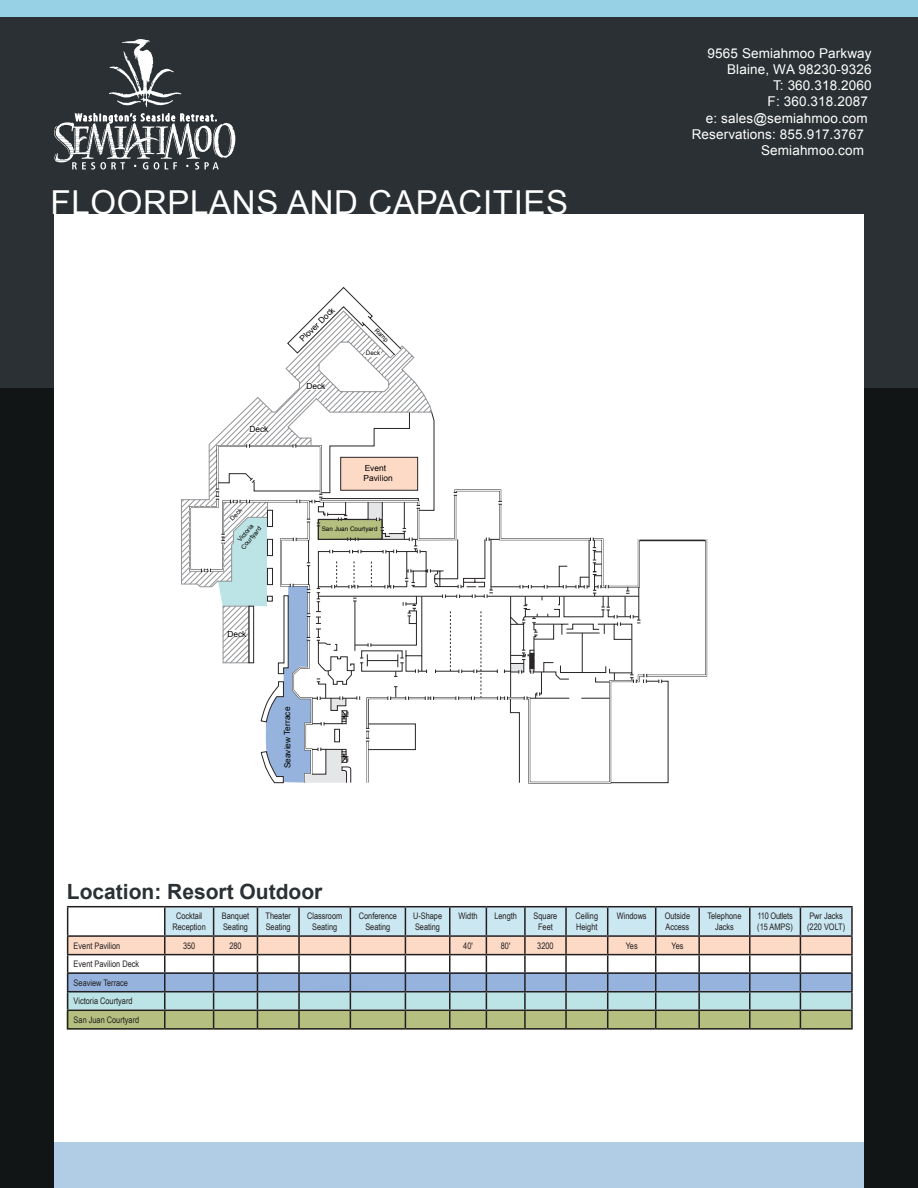
<style>
.page{position:relative;width:918px;height:1188px;background:#fff}
.page>*{position:absolute;margin:0;border:0;box-sizing:border-box;transform-origin:0 0}
.t1{font:33px "Arial";letter-spacing:.02em;color:#fff}
.t2{font:700 21px "Arial";color:#2a3033}
.t3{font:13.5px "Arial";letter-spacing:.01em;color:#fff}
.t4{font:9px/10.8px "Arial Narrow";color:#231f20;text-align:center}
.t5{font:9px "Arial Narrow";letter-spacing:-.02em;color:#231f20}
.t6{font:8.4px/10.1px "Arial";color:#000}
.t7{font:6.3px/7.5px "Arial";color:#000;text-align:center}
</style>
<div class="page">
<div style="left:0;top:0;width:918px;height:17px;background:#97d1e5"></div>
<div style="left:0;top:17px;width:918px;height:371px;background:#2a3033"></div>
<div style="left:0;top:388px;width:918px;height:800px;background:#121516"></div>
<div style="left:54px;top:214px;width:810px;height:944px;background:#fff"></div>
<div style="left:54px;top:1142px;width:810px;height:45px;background:#b1cde6"></div>
<svg style="left:54px;top:39px;width:182px;height:131px"></svg>
<svg style="left:181px;top:499px;width:8px;height:86px"></svg>
<svg style="left:189px;top:287px;width:518px;height:497px"></svg>
<div style="left:67px;top:936px;width:785px;height:19px;background:#fddac6"></div>
<div style="left:67px;top:972px;width:785px;height:19px;background:#95b3dd"></div>
<div style="left:66px;top:991px;width:786px;height:19px;background:#bce3e5"></div>
<div style="left:66px;top:1011px;width:786px;height:18px;background:#b5bf80"></div>
<hr style="left:67px;top:906px;width:98px;height:1px;background:#231f20">
<hr style="left:165px;top:906px;width:49px;height:1px;background:#231f20">
<hr style="left:214px;top:906px;width:43px;height:1px;background:#231f20">
<hr style="left:257px;top:906px;width:42px;height:1px;background:#231f20">
<hr style="left:299px;top:906px;width:51px;height:1px;background:#231f20">
<hr style="left:350px;top:906px;width:55px;height:1px;background:#231f20">
<hr style="left:405px;top:906px;width:45px;height:1px;background:#231f20">
<hr style="left:450px;top:906px;width:36px;height:1px;background:#231f20">
<hr style="left:486px;top:906px;width:39px;height:1px;background:#231f20">
<hr style="left:525px;top:906px;width:41px;height:1px;background:#231f20">
<hr style="left:566px;top:906px;width:42px;height:1px;background:#231f20">
<hr style="left:608px;top:906px;width:48px;height:1px;background:#231f20">
<hr style="left:656px;top:906px;width:43px;height:1px;background:#231f20">
<hr style="left:699px;top:906px;width:51px;height:1px;background:#231f20">
<hr style="left:750px;top:906px;width:50px;height:1px;background:#231f20">
<hr style="left:800px;top:906px;width:53px;height:1px;background:#231f20">
<hr style="left:67px;top:935px;width:98px;height:2px;background:#231f20">
<hr style="left:67px;top:954px;width:98px;height:1px;background:#231f20">
<hr style="left:67px;top:972px;width:98px;height:2px;background:#231f20">
<hr style="left:67px;top:991px;width:98px;height:1px;background:#231f20">
<hr style="left:67px;top:1010px;width:98px;height:1px;background:#231f20">
<svg style="left:67px;top:907px;width:1px;height:121px"></svg>
<svg style="left:164px;top:907px;width:689px;height:121px"></svg>
<hr style="left:67px;top:1028px;width:98px;height:2px;background:#231f20">
<hr style="left:165px;top:1028px;width:49px;height:2px;background:#231f20">
<hr style="left:214px;top:1028px;width:43px;height:2px;background:#231f20">
<hr style="left:257px;top:1028px;width:42px;height:2px;background:#231f20">
<hr style="left:299px;top:1028px;width:51px;height:2px;background:#231f20">
<hr style="left:350px;top:1028px;width:55px;height:2px;background:#231f20">
<hr style="left:405px;top:1028px;width:45px;height:2px;background:#231f20">
<hr style="left:450px;top:1028px;width:36px;height:2px;background:#231f20">
<hr style="left:486px;top:1028px;width:39px;height:2px;background:#231f20">
<hr style="left:525px;top:1028px;width:41px;height:2px;background:#231f20">
<hr style="left:566px;top:1028px;width:42px;height:2px;background:#231f20">
<hr style="left:608px;top:1028px;width:48px;height:2px;background:#231f20">
<hr style="left:656px;top:1028px;width:43px;height:2px;background:#231f20">
<hr style="left:699px;top:1028px;width:51px;height:2px;background:#231f20">
<hr style="left:750px;top:1028px;width:50px;height:2px;background:#231f20">
<hr style="left:800px;top:1028px;width:53px;height:2px;background:#231f20">
<h1 class="t1" style="left:51px;top:180px;width:519px">FLOORPLANS AND CAPACITIES</h1>
<p class="t6" style="left:249px;top:425px;width:21px">Deck</p>
<p class="t7" style="left:228px;top:517px;width:16px;rotate:-44deg">Deck</p>
<p class="t7" style="left:234px;top:541px;width:29px;rotate:-49deg">Victoria<br>Courtyard</p>
<p class="t6" style="left:298px;top:336px;width:47px;rotate:-44deg">Plover Dock</p>
<p class="t6" style="left:306px;top:381px;width:21px">Deck</p>
<p class="t7" style="left:379px;top:327px;width:18px;rotate:46deg">Ramp</p>
<p class="t7" style="left:366px;top:349px;width:16px">Deck</p>
<p class="t6" style="left:364px;top:463px;width:31px">Event<br>Pavilion</p>
<p class="t7" style="left:322px;top:525px;width:57px">San Juan Courtyard</p>
<p class="t6" style="left:227px;top:629px;width:21px">Deck</p>
<p class="t6" style="left:283px;top:769px;width:63px;rotate:-91deg">Seaview Terrace</p>
<h3 class="t3" style="left:708px;top:44px;width:166px">9565 Semiahmoo Parkway</h3>
<h3 class="t3" style="left:727px;top:60px;width:146px">Blaine, WA 98230-9326</h3>
<h3 class="t3" style="left:773px;top:77px;width:100px">T: 360.318.2060</h3>
<h3 class="t3" style="left:768px;top:93px;width:102px">F: 360.318.2087</h3>
<h3 class="t3" style="left:706px;top:109px;width:164px">e: sales@semiahmoo.com</h3>
<h3 class="t3" style="left:692px;top:125px;width:174px">Reservations: 855.917.3767</h3>
<h3 class="t3" style="left:761px;top:141px;width:104px">Semiahmoo.com</h3>
<p class="t2" style="left:67px;top:878px;width:257px">Location: Resort Outdoor</p>
<p class="t4" style="left:176px;top:910px;width:28px">Cocktail</p>
<p class="t4" style="left:173px;top:921px;width:35px">Reception</p>
<p class="t4" style="left:307px;top:910px;width:37px">Classroom</p>
<p class="t4" style="left:312px;top:921px;width:27px">Seating</p>
<p class="t4" style="left:359px;top:910px;width:40px">Conference<br>Seating</p>
<p class="t4" style="left:413px;top:910px;width:31px">U-Shape</p>
<p class="t4" style="left:222px;top:910px;width:29px">Banquet</p>
<p class="t4" style="left:223px;top:921px;width:27px">Seating</p>
<p class="t4" style="left:266px;top:910px;width:27px">Theater</p>
<p class="t4" style="left:266px;top:921px;width:27px">Seating</p>
<p class="t4" style="left:415px;top:921px;width:27px">Seating</p>
<p class="t4" style="left:459px;top:910px;width:20px">Width</p>
<p class="t4" style="left:494px;top:910px;width:24px">Length</p>
<p class="t4" style="left:534px;top:910px;width:25px">Square</p>
<p class="t4" style="left:538px;top:921px;width:16px">Feet</p>
<p class="t4" style="left:576px;top:910px;width:24px">Ceiling</p>
<p class="t4" style="left:576px;top:921px;width:23px">Height</p>
<p class="t4" style="left:617px;top:910px;width:31px">Windows</p>
<p class="t4" style="left:665px;top:910px;width:27px;text-align:left">Outside<br>Access</p>
<p class="t4" style="left:707px;top:910px;width:36px">Telephone</p>
<p class="t4" style="left:715px;top:921px;width:20px">Jacks</p>
<p class="t5" style="left:757px;top:909px;width:37px">110 Outlets</p>
<p class="t4" style="left:757px;top:921px;width:37px">(15 AMPS)</p>
<p class="t4" style="left:809px;top:910px;width:35px">Pwr Jacks</p>
<p class="t4" style="left:807px;top:921px;width:40px">(220 VOLT)</p>
<p class="t4" style="left:74px;top:940px;width:48px">Event Pavilion</p>
<p class="t4" style="left:183px;top:940px;width:14px">350</p>
<p class="t4" style="left:229px;top:940px;width:14px">280</p>
<p class="t4" style="left:463px;top:940px;width:11px">40'</p>
<p class="t4" style="left:501px;top:940px;width:11px">80'</p>
<p class="t4" style="left:537px;top:940px;width:18px">3200</p>
<p class="t4" style="left:626px;top:940px;width:14px">Yes</p>
<p class="t4" style="left:671px;top:940px;width:14px">Yes</p>
<p class="t4" style="left:74px;top:958px;width:67px">Event Pavilion Deck</p>
<p class="t4" style="left:74px;top:977px;width:56px">Seaview Terrace</p>
<p class="t4" style="left:74px;top:995px;width:60px">Victoria Courtyard</p>
<p class="t4" style="left:74px;top:1014px;width:67px">San Juan Courtyard</p>
</div>
